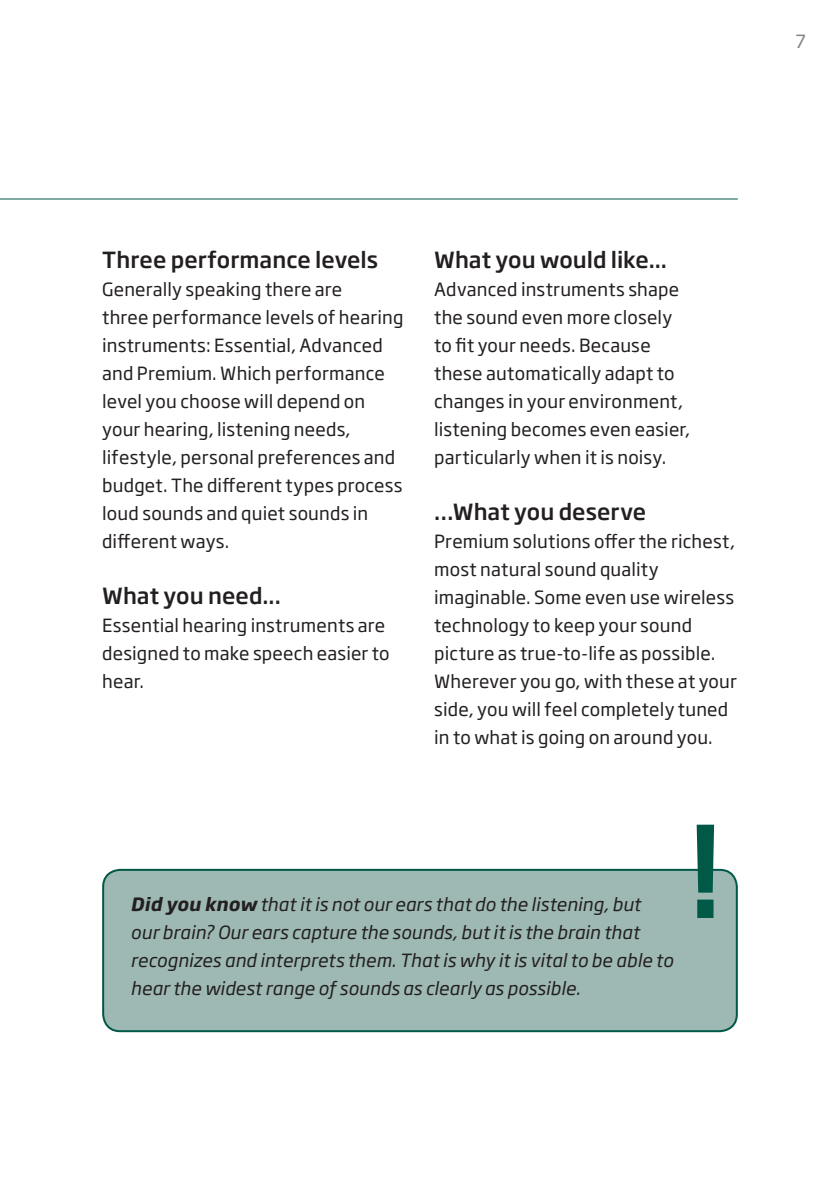
<style>
.page{position:relative;width:840px;height:1191px;background:#fff}
.page>*{position:absolute;margin:0;border:0;box-sizing:border-box;transform-origin:0 0}
.t1{font:500 120px "Soho Gothic Pro";color:#005846}
.t2{font:500 22px "Soho Gothic Pro";color:#231f20}
.t3{font:18px/28px "Soho Gothic Pro";letter-spacing:.01em;color:#231f20}
.t4{font:italic 18px/28px "Soho Gothic Pro";letter-spacing:.01em;color:#231f20}
.t5{font:18px "Soho Gothic Pro";color:#808285}
.s1{font-weight:700}
</style>
<div class="page">
<div style="left:103px;top:870px;width:633px;height:161px;background:#9eb9b3"></div>
<div style="left:102px;top:869px;width:635px;height:163px;border:2px solid #005846;border-radius:17px"></div>
<hr style="left:0;top:198px;width:737px;height:1px;background:#005846">
<p class="t5" style="left:795px;top:28px;width:12px">7</p>
<p class="t2" style="left:102px;top:243px;width:277px">Three performance levels</p>
<p class="t3" style="left:102px;top:274px;width:303px">Generally speaking there are<br>three performance levels of hearing instruments: Essential, Advanced and Premium. Which performance level you choose will depend on your hearing, listening needs, lifestyle, personal preferences and budget. The different types process loud sounds and quiet sounds in different ways.</p>
<p class="t2" style="left:102px;top:579px;width:180px">What you need...</p>
<p class="t3" style="left:102px;top:610px;width:289px">Essential hearing instruments are designed to make speech easier to hear.</p>
<p class="t2" style="left:434px;top:243px;width:234px">What you would like...</p>
<p class="t3" style="left:434px;top:274px;width:257px">Advanced instruments shape the sound even more closely to fit your needs. Because these automatically adapt to changes in your environment, listening becomes even easier, particularly when it is noisy.</p>
<p class="t2" style="left:434px;top:495px;width:213px">…What you deserve</p>
<p class="t3" style="left:434px;top:526px;width:304px">Premium solutions offer the richest, most natural sound quality imaginable. Some even use wireless technology to keep your sound picture as true-to-life as possible.<br>Wherever you go, with these at your side, you will feel completely tuned in to what is going on around you.</p>
<p class="t4" style="left:130px;top:890px;width:544px"><span class="s1">Did you know</span> that it is not our ears that do the listening, but our brain? Our ears capture the sounds, but it is the brain that recognizes and interprets them. That is why it is vital to be able to hear the widest range of sounds as clearly as possible.</p>
<h1 class="t1" style="left:687px;top:779px;width:38px">!</h1>
</div>
